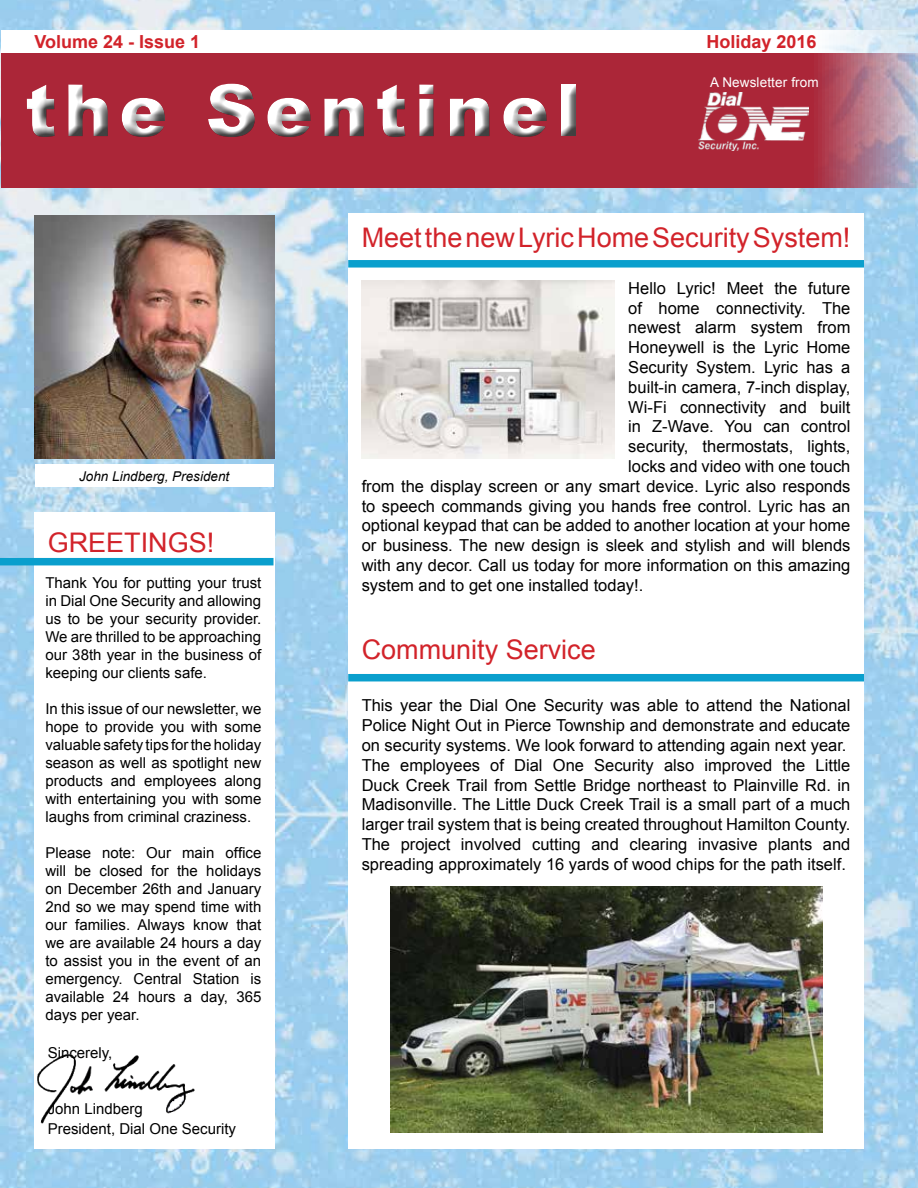
<style>
.page{position:relative;width:918px;height:1188px;background:#fff}
.page>*{position:absolute;margin:0;border:0;box-sizing:border-box;transform-origin:0 0}
.t1{font:900 72px "Arial";letter-spacing:.1em;color:#fff}
.t2{font:27px "Arial";color:#d2232a}
.t3{font:700 18px "Arial";color:#d2232a}
.t4{font:16.5px/19.8px "Arial";color:#000}
.t5{font:15px/18px "Arial";color:#000;text-align:justify}
.t6{font:italic 13.5px "Arial";color:#000}
.t7{font:13.5px "Arial";letter-spacing:.01em;color:#fff}
</style>
<div class="page">
<img style="left:0;top:0;width:918px;height:1188px">
<svg style="left:1px;top:53px;width:917px;height:135px;background:#ac3547"></svg>
<div style="left:1px;top:31px;width:917px;height:22px;background:#fff"></div>
<div style="left:35px;top:464px;width:239px;height:23px;background:#fff"></div>
<img style="left:34px;top:215px;width:240px;height:243px">
<div style="left:34px;top:513px;width:240px;height:636px;background:#fff"></div>
<img style="left:37px;top:1054px;width:158px;height:70px">
<img style="left:698px;top:92px;width:110px;height:58px">
<div style="left:0;top:558px;width:274px;height:7px;background:#0a9fcd"></div>
<div style="left:16px;top:73px;width:568px;height:70px;background:#ab2638"></div>
<div style="left:18px;top:78px;width:569px;height:70px;background:#000;opacity:.75"></div>
<div style="left:348px;top:214px;width:516px;height:935px;background:#fff"></div>
<div style="left:348px;top:260px;width:516px;height:8px;background:#0a9fcd"></div>
<div style="left:348px;top:674px;width:516px;height:7px;background:#0a9fcd"></div>
<img style="left:362px;top:281px;width:253px;height:178px">
<img style="left:390px;top:887px;width:432px;height:245px">
<p class="t3" style="left:35px;top:30px;width:167px">Volume 24 - Issue 1</p>
<p class="t3" style="left:707px;top:30px;width:112px">Holiday 2016</p>
<h1 class="t1" style="left:25px;top:70px;width:557px">the Sentinel</h1>
<p class="t7" style="left:710px;top:73px;width:110px">A Newsletter from</p>
<p class="t6" style="left:79px;top:468px;width:152px">John Lindberg, President</p>
<h2 class="t2" style="left:48px;top:524px;width:168px">GREETINGS!</h2>
<p class="t5" style="left:45px;top:574px;width:218px">Thank You for putting your trust in Dial One Security and allowing us to be your security provider.<br>We are thrilled to be approaching our 38th year in the business of keeping our clients safe.</p>
<p class="t5" style="left:45px;top:700px;width:217px">In this issue of our newsletter, we hope to provide you with some valuable safety tips for the holiday season as well as spotlight new products and employees along with entertaining you with some laughs from criminal craziness.</p>
<p class="t5" style="left:45px;top:844px;width:218px">Please note: Our main office will be closed for the holidays on December 26th and January 2nd so we may spend time with our families. Always know that we are available 24 hours a day to assist you in the event of an emergency. Central Station is available 24 hours a day, 365 days per year.</p>
<p class="t5" style="left:48px;top:1044px;width:66px">Sincerely,</p>
<p class="t5" style="left:48px;top:1099px;width:190px;line-height:20.2px">John Lindberg<br>President, Dial One Security</p>
<h2 class="t2" style="left:362px;top:220px;width:490px">Meet the new Lyric Home Security System!</h2>
<p class="t4" style="left:628px;top:278px;width:224px">Hello Lyric! Meet the future</p>
<p class="t4" style="left:628px;top:298px;width:224px">of home connectivity. The</p>
<p class="t4" style="left:628px;top:318px;width:224px">newest alarm system from</p>
<p class="t4" style="left:628px;top:338px;width:224px">Honeywell is the Lyric Home</p>
<p class="t4" style="left:628px;top:357px;width:224px">Security System. Lyric has a</p>
<p class="t4" style="left:628px;top:377px;width:224px">built-in camera, 7-inch display,</p>
<p class="t4" style="left:628px;top:397px;width:224px">Wi-Fi connectivity and built</p>
<p class="t4" style="left:628px;top:417px;width:224px">in Z-Wave. You can control</p>
<p class="t4" style="left:628px;top:437px;width:224px">security, thermostats, lights,</p>
<p class="t4" style="left:628px;top:456px;width:224px">locks and video with one touch</p>
<p class="t4" style="left:362px;top:476px;width:490px">from the display screen or any smart device. Lyric also responds</p>
<p class="t4" style="left:362px;top:496px;width:490px">to speech commands giving you hands free control. Lyric has an</p>
<p class="t4" style="left:362px;top:516px;width:490px">optional keypad that can be added to another location at your home</p>
<p class="t4" style="left:362px;top:536px;width:490px">or business. The new design is sleek and stylish and will blends</p>
<p class="t4" style="left:362px;top:555px;width:490px">with any decor. Call us today for more information on this amazing</p>
<p class="t4" style="left:362px;top:575px;width:283px">system and to get one installed today!.</p>
<h2 class="t2" style="left:362px;top:632px;width:236px">Community Service</h2>
<p class="t4" style="left:362px;top:696px;width:490px">This year the Dial One Security was able to attend the National Police Night Out in Pierce Township and demonstrate and educate on security systems. We look forward to attending again next year.<br>The employees of Dial One Security also improved the Little Duck Creek Trail from Settle Bridge northeast to Plainville Rd. in Madisonville. The Little Duck Creek Trail is a small part of a much larger trail system that is being created throughout Hamilton County.<br>The project involved cutting and clearing invasive plants and spreading approximately 16 yards of wood chips for the path itself.</p>
</div>
